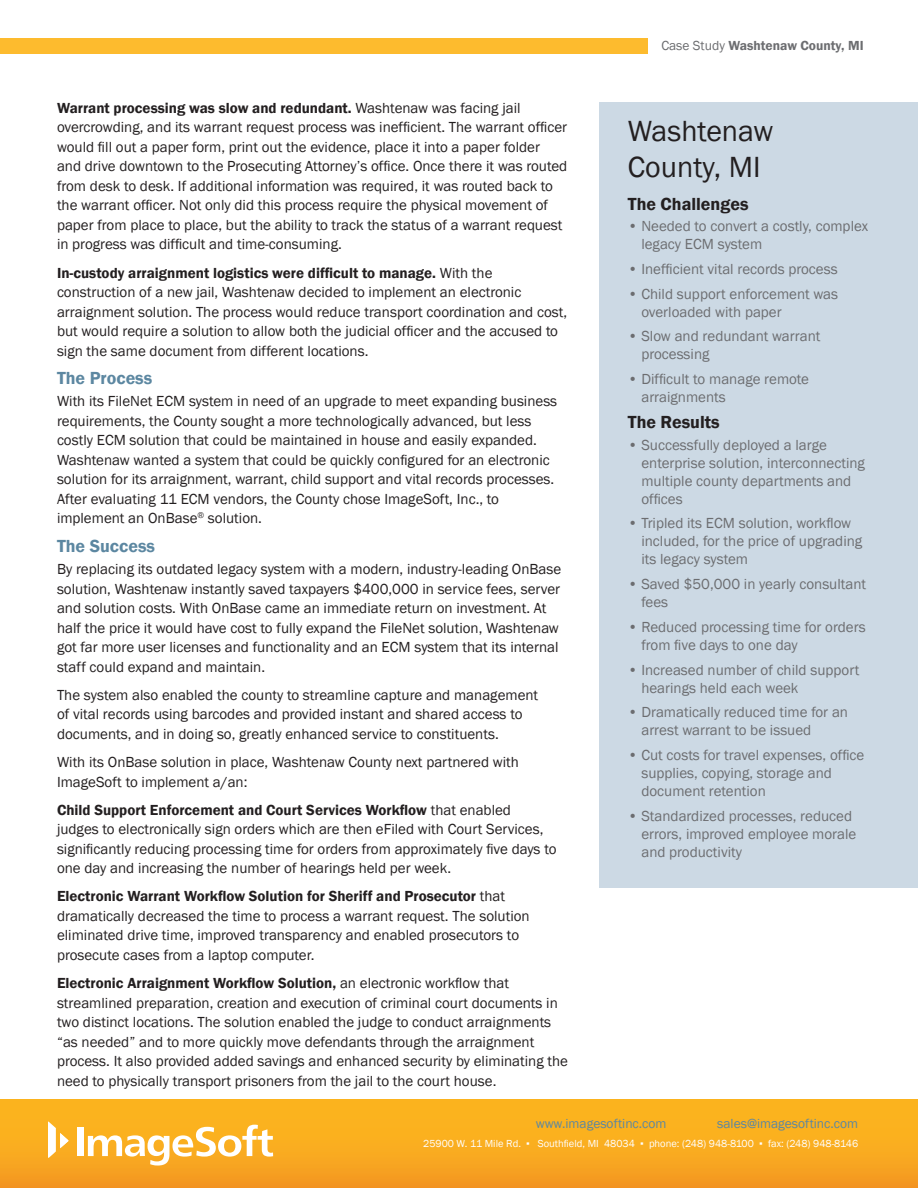
<style>
.page{position:relative;width:918px;height:1188px;background:#fff}
.page>*{position:absolute;margin:0;border:0;box-sizing:border-box;transform-origin:0 0}
.t1{font:30px/36px "Franklin Gothic";color:#231f20}
.t2{font:600 18px "Franklin Gothic";color:#231f20}
.t3{font:600 18px "Franklin Gothic";color:#5c87a1}
.Body{font:15px/19.5px "Franklin Gothic";color:#231f20}
.Sidebar_Bullets{font:15px/18px "Franklin Gothic";color:#6c6d70}
.t4{font:13.5px "Franklin Gothic";color:#5c87a1}
.t5{font:600 13.5px "Franklin Gothic";color:#6c6d70}
.t6{font:10.5px "Franklin Gothic";color:#fff}
.s1{font-weight:600}
.s2{font-weight:400}
</style>
<div class="page">
<div style="left:0;top:1099px;width:918px;height:89px;background:linear-gradient(to bottom,#fdba1e,#f59b22)"></div>
<div style="left:77px;top:1127px;width:6px;height:29px;background:#fff"></div>
<svg style="left:88px;top:1125px;width:185px;height:41px"></svg>
<svg style="left:48px;top:1122px;width:20px;height:36px"></svg>
<div style="left:600px;top:102px;width:318px;height:786px;background:#ccd9e4"></div>
<div style="left:0;top:38px;width:648px;height:15px;background:#fdbb2e"></div>
<p class="Body" style="left:57px;top:99px;width:512px"><span class="s1">Warrant processing was slow and redundant.</span> Washtenaw was facing jail overcrowding, and its warrant request process was inefficient. The warrant officer would fill out a paper form, print out the evidence, place it into a paper folder and drive downtown to the Prosecuting Attorney’s office. Once there it was routed from desk to desk. If additional information was required, it was routed back to the warrant officer. Not only did this process require the physical movement of paper from place to place, but the ability to track the status of a warrant request in progress was difficult and time-consuming.</p>
<p class="Body" style="left:57px;top:263px;width:512px"><span class="s1">In-custody arraignment logistics were difficult to manage.</span> With the construction of a new jail, Washtenaw decided to implement an electronic arraignment solution. The process would reduce transport coordination and cost, but would require a solution to allow both the judicial officer and the accused to sign the same document from different locations.</p>
<p class="t3" style="left:57px;top:367px;width:97px">The Process</p>
<p class="Body" style="left:57px;top:392px;width:502px">With its FileNet ECM system in need of an upgrade to meet expanding business requirements, the County sought a more technologically advanced, but less costly ECM solution that could be maintained in house and easily expanded.<br>Washtenaw wanted a system that could be quickly configured for an electronic solution for its arraignment, warrant, child support and vital records processes.<br>After evaluating 11 ECM vendors, the County chose ImageSoft, Inc., to implement an OnBase<sup>®</sup> solution.</p>
<p class="t3" style="left:57px;top:535px;width:100px">The Success</p>
<p class="Body" style="left:57px;top:560px;width:506px">By replacing its outdated legacy system with a modern, industry-leading OnBase solution, Washtenaw instantly saved taxpayers $400,000 in service fees, server and solution costs. With OnBase came an immediate return on investment. At half the price it would have cost to fully expand the FileNet solution, Washtenaw got far more user licenses and functionality and an ECM system that its internal staff could expand and maintain.</p>
<p class="Body" style="left:57px;top:686px;width:483px">The system also enabled the county to streamline capture and management of vital records using barcodes and provided instant and shared access to documents, and in doing so, greatly enhanced service to constituents.</p>
<p class="Body" style="left:57px;top:753px;width:463px">With its OnBase solution in place, Washtenaw County next partnered with<br>ImageSoft to implement a/an:</p>
<p class="Body" style="left:57px;top:800px;width:501px"><span class="s1">Child Support Enforcement and Court Services Workflow</span> that enabled judges to electronically sign orders which are then eFiled with Court Services, significantly reducing processing time for orders from approximately five days to one day and increasing the number of hearings held per week.</p>
<p class="Body" style="left:57px;top:887px;width:474px"><span class="s1">Electronic Warrant Workflow Solution for Sheriff and Prosecutor</span> that dramatically decreased the time to process a warrant request. The solution eliminated drive time, improved transparency and enabled prosecutors to prosecute cases from a laptop computer.</p>
<p class="Body" style="left:57px;top:974px;width:513px"><span class="s1">Electronic Arraignment Workflow Solution,</span> an electronic workflow that streamlined preparation, creation and execution of criminal court documents in two distinct locations. The solution enabled the judge to conduct arraignments “as needed” and to more quickly move defendants through the arraignment process. It also provided added savings and enhanced security by eliminating the need to physically transport prisoners from the jail to the court house.</p>
<p class="t5" style="left:661px;top:37px;width:204px"><span class="s2">Case Study</span> Washtenaw County, MI</p>
<p class="t1" style="left:628px;top:114px;width:147px">Washtenaw<br>County, MI</p>
<p class="t2" style="left:628px;top:193px;width:122px">The Challenges</p>
<p class="Sidebar_Bullets" style="left:641px;top:217px;width:228px;text-indent:-14px">• Needed to convert a costly, complex legacy ECM system</p>
<p class="Sidebar_Bullets" style="left:628px;top:260px;width:211px">• Inefficient vital records process</p>
<p class="Sidebar_Bullets" style="left:641px;top:285px;width:198px;text-indent:-14px">• Child support enforcement was overloaded with paper</p>
<p class="Sidebar_Bullets" style="left:641px;top:328px;width:181px;text-indent:-14px">• Slow and redundant warrant processing</p>
<p class="Sidebar_Bullets" style="left:641px;top:370px;width:169px;text-indent:-14px">• Difficult to manage remote arraignments</p>
<p class="t2" style="left:628px;top:411px;width:93px">The Results</p>
<p class="Sidebar_Bullets" style="left:641px;top:436px;width:225px;text-indent:-14px">• Successfully deployed a large enterprise solution, interconnecting multiple county departments and offices</p>
<p class="Sidebar_Bullets" style="left:641px;top:515px;width:222px;text-indent:-14px">• Tripled its ECM solution, workflow included, for the price of upgrading its legacy system</p>
<p class="Sidebar_Bullets" style="left:641px;top:575px;width:226px;text-indent:-14px">• Saved $50,000 in yearly consultant fees</p>
<p class="Sidebar_Bullets" style="left:641px;top:618px;width:226px;text-indent:-14px">• Reduced processing time for orders from five days to one day</p>
<p class="Sidebar_Bullets" style="left:641px;top:661px;width:219px;text-indent:-14px">• Increased number of child support hearings held each week</p>
<p class="Sidebar_Bullets" style="left:641px;top:704px;width:208px;text-indent:-14px">• Dramatically reduced time for an arrest warrant to be issued</p>
<p class="Sidebar_Bullets" style="left:641px;top:746px;width:224px;text-indent:-14px">• Cut costs for travel expenses, office supplies, copying, storage and document retention</p>
<p class="Sidebar_Bullets" style="left:641px;top:807px;width:217px;text-indent:-14px">• Standardized processes, reduced errors, improved employee morale and productivity</p>
<p class="t4" style="left:536px;top:1115px;width:132px">www.imagesoftinc.com</p>
<p class="t4" style="left:717px;top:1115px;width:142px">sales@imagesoftinc.com</p>
<p class="t6" style="left:423px;top:1137px;width:436px">25900 W. 11 Mile Rd. ▪ Southfield, MI 48034 ▪ phone: (248) 948-8100 ▪ fax: (248) 948-8146</p>
</div>
